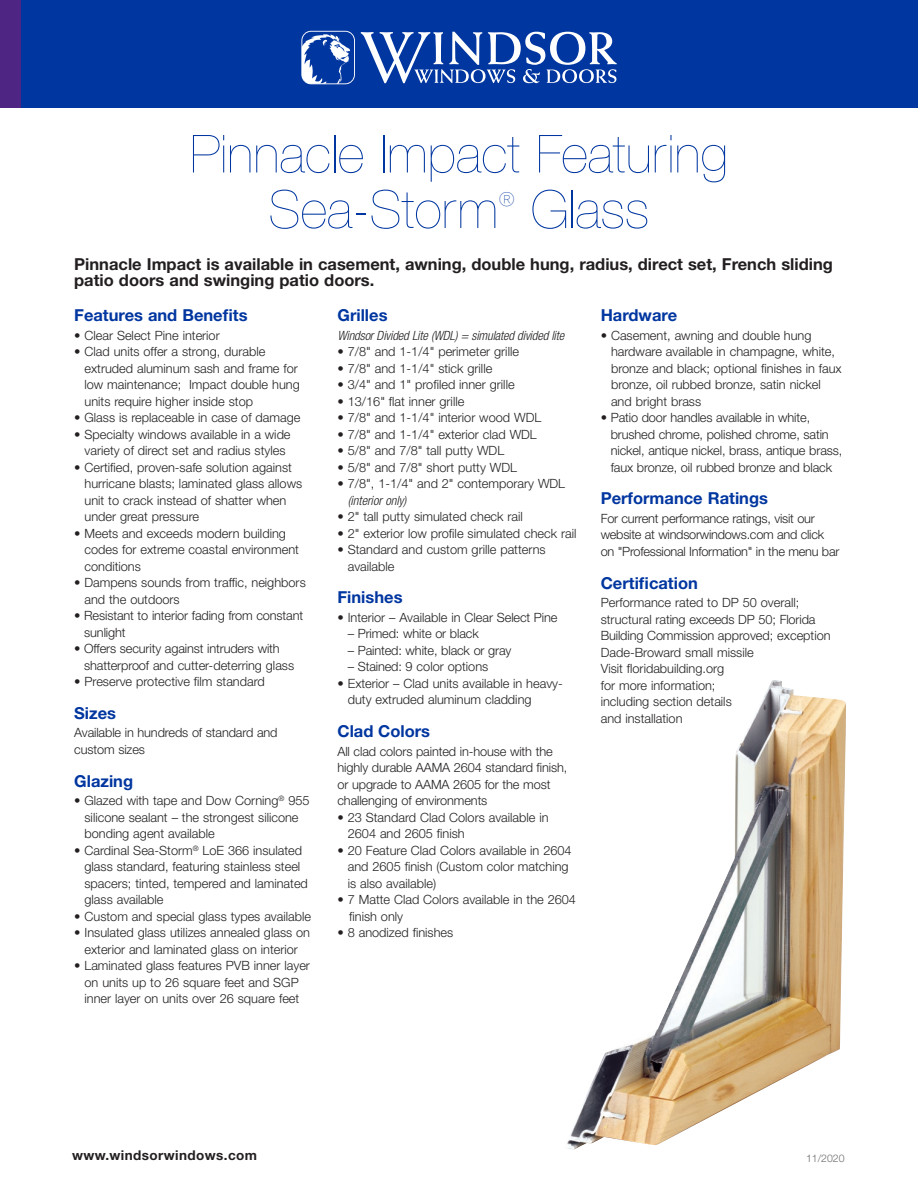
<style>
.page{position:relative;width:918px;height:1188px;background:#fff}
.page>*{position:absolute;margin:0;border:0;box-sizing:border-box;transform-origin:0 0}
.t1{font:200 52.5px/55.5px "Helvetica Neue LT Std";color:#0036a0}
.t2{font:200 19.2px "Helvetica Neue LT Std";color:#0036a0}
.t3{font:700 16.5px/16.5px "Helvetica Neue LT Std";color:#231f20}
.t4{font:700 16.5px "Helvetica Neue LT Std";color:#0036a0}
.t5{font:700 13.5px "Helvetica Neue LT Std";letter-spacing:.03em;color:#231f20}
.t6{font:300 12.75px/16.5px "Helvetica Neue LT Std";color:#231f20}
.t7{font:300 12.75px/16.5px "Helvetica Neue LT Std";letter-spacing:-.02em;color:#231f20}
.t8{font:italic 300 condensed 12.75px "Helvetica Neue LT Std";letter-spacing:-.01em;color:#231f20}
.t9{font:300 10.5px "Helvetica Neue LT Std";color:#6c6d70}
</style>
<div class="page">
<div style="left:0;top:0;width:918px;height:108px;background:#0036a0"></div>
<svg style="left:361px;top:32px;width:256px;height:51px"></svg>
<svg style="left:301px;top:31px;width:54px;height:53px"></svg>
<div style="left:0;top:0;width:20px;height:108px;background:#4e2582"></div>
<img style="left:567px;top:680px;width:279px;height:469px">
<h1 class="t1" style="left:269px;top:126px;width:461px;text-indent:-79px">Pinnacle Impact Featuring<br>Sea-Storm</h1>
<h2 class="t2" style="left:499px;top:189px;width:17px">®</h2>
<h1 class="t1" style="left:531px;top:181px;width:120px">Glass</h1>
<p class="t3" style="left:74px;top:255px;width:760px">Pinnacle Impact is available in casement, awning, double hung, radius, direct set, French sliding patio doors and swinging patio doors.</p>
<p class="t4" style="left:74px;top:305px;width:175px">Features and Benefits</p>
<p class="t6" style="left:74px;top:327px;width:147px">• Clear Select Pine interior</p>
<p class="t6" style="left:85px;top:343px;width:217px;text-indent:-10px">• Clad units offer a strong, durable extruded aluminum sash and frame for low maintenance; Impact double hung units require higher inside stop</p>
<p class="t6" style="left:74px;top:409px;width:228px">• Glass is replaceable in case of damage</p>
<p class="t6" style="left:74px;top:426px;width:218px;text-align:center">• Specialty windows available in a wide variety of direct set and radius styles</p>
<p class="t6" style="left:85px;top:459px;width:219px;text-indent:-10px">• Certified, proven-safe solution against hurricane blasts; laminated glass allows unit to crack instead of shatter when under great pressure</p>
<p class="t6" style="left:85px;top:525px;width:216px;text-indent:-10px">• Meets and exceeds modern building codes for extreme coastal environment conditions</p>
<p class="t6" style="left:85px;top:574px;width:223px;text-indent:-10px">• Dampens sounds from traffic, neighbors and the outdoors</p>
<p class="t6" style="left:84px;top:607px;width:221px;text-indent:-10px">• Resistant to interior fading from constant sunlight</p>
<p class="t6" style="left:84px;top:640px;width:211px;text-indent:-10px">• Offers security against intruders with shatterproof and cutter-deterring glass</p>
<p class="t6" style="left:74px;top:673px;width:192px">• Preserve protective film standard</p>
<p class="t4" style="left:74px;top:703px;width:43px">Sizes</p>
<p class="t6" style="left:74px;top:724px;width:205px">Available in hundreds of standard and custom sizes</p>
<p class="t4" style="left:74px;top:771px;width:60px">Glazing</p>
<p class="t6" style="left:85px;top:792px;width:227px;text-indent:-10px">• Glazed with tape and Dow Corning<sup>®</sup> 955 silicone sealant – the strongest silicone bonding agent available</p>
<p class="t6" style="left:85px;top:842px;width:225px;text-indent:-10px">• Cardinal Sea-Storm<sup>®</sup> LoE 366 insulated glass standard, featuring stainless steel spacers; tinted, tempered and laminated glass available</p>
<p class="t6" style="left:74px;top:908px;width:238px">• Custom and special glass types available</p>
<p class="t6" style="left:74px;top:924px;width:237px;text-align:center">• Insulated glass utilizes annealed glass on exterior and laminated glass on interior</p>
<p class="t6" style="left:74px;top:957px;width:237px;text-align:center">• Laminated glass features PVB inner layer on units up to 26 square feet and SGP inner layer on units over 26 square feet</p>
<p class="t4" style="left:338px;top:305px;width:52px">Grilles</p>
<p class="t8" style="left:338px;top:328px;width:228px">Windsor Divided Lite (WDL) = simulated divided lite</p>
<p class="t6" style="left:338px;top:343px;width:183px">• 7/8" and 1-1/4" perimeter grille</p>
<p class="t6" style="left:338px;top:360px;width:156px">• 7/8" and 1-1/4" stick grille</p>
<p class="t6" style="left:338px;top:376px;width:179px">• 3/4" and 1" profiled inner grille</p>
<p class="t6" style="left:338px;top:393px;width:128px">• 13/16" flat inner grille</p>
<p class="t6" style="left:338px;top:409px;width:205px">• 7/8" and 1-1/4" interior wood WDL</p>
<p class="t6" style="left:338px;top:426px;width:201px">• 7/8" and 1-1/4" exterior clad WDL</p>
<p class="t6" style="left:338px;top:442px;width:168px">• 5/8" and 7/8" tall putty WDL</p>
<p class="t6" style="left:338px;top:459px;width:181px">• 5/8" and 7/8" short putty WDL</p>
<p class="t6" style="left:338px;top:475px;width:229px">• 7/8", 1-1/4" and 2" contemporary WDL</p>
<p class="t8" style="left:348px;top:493px;width:60px">(interior only)</p>
<p class="t6" style="left:338px;top:508px;width:187px">• 2" tall putty simulated check rail</p>
<p class="t6" style="left:338px;top:525px;width:240px">• 2" exterior low profile simulated check rail</p>
<p class="t6" style="left:348px;top:541px;width:199px;text-indent:-10px">• Standard and custom grille patterns available</p>
<p class="t4" style="left:338px;top:587px;width:67px">Finishes</p>
<p class="t6" style="left:338px;top:609px;width:221px">• Interior – Available in Clear Select Pine</p>
<p class="t6" style="left:348px;top:625px;width:132px">– Primed: white or black</p>
<p class="t6" style="left:348px;top:642px;width:165px">– Painted: white, black or gray</p>
<p class="t6" style="left:348px;top:658px;width:142px">– Stained: 9 color options</p>
<p class="t6" style="left:348px;top:675px;width:217px;text-indent:-10px">• Exterior – Clad units available in heavy&shy;duty extruded aluminum cladding</p>
<p class="t4" style="left:338px;top:721px;width:94px">Clad Colors</p>
<p class="t6" style="left:338px;top:743px;width:231px">All clad colors painted in-house with the highly durable AAMA 2604 standard finish, or upgrade to AAMA 2605 for the most challenging of environments</p>
<p class="t6" style="left:348px;top:809px;width:202px;text-indent:-10px">• 23 Standard Clad Colors available in<br>2604 and 2605 finish</p>
<p class="t6" style="left:348px;top:842px;width:225px;text-indent:-10px">• 20 Feature Clad Colors available in 2604 and 2605 finish (Custom color matching is also available)</p>
<p class="t6" style="left:349px;top:891px;width:228px;text-indent:-12px">• 7 Matte Clad Colors available in the 2604 finish only</p>
<p class="t6" style="left:338px;top:924px;width:117px">• 8 anodized finishes</p>
<p class="t4" style="left:601px;top:305px;width:78px">Hardware</p>
<p class="t6" style="left:611px;top:327px;width:232px;text-indent:-10px">• Casement, awning and double hung hardware available in champagne, white, bronze and black; optional finishes in faux bronze, oil rubbed bronze, satin nickel and bright brass</p>
<p class="t6" style="left:611px;top:409px;width:233px;text-indent:-10px">• Patio door handles available in white, brushed chrome, polished chrome, satin nickel, antique nickel, brass, antique brass, faux bronze, oil rubbed bronze and black</p>
<p class="t4" style="left:601px;top:488px;width:169px">Performance Ratings</p>
<p class="t7" style="left:601px;top:510px;width:240px">For current performance ratings, visit our website at windsorwindows.com and click on "Professional Information" in the menu bar</p>
<p class="t4" style="left:601px;top:573px;width:99px">Certification</p>
<p class="t6" style="left:601px;top:594px;width:231px">Performance rated to DP 50 overall; structural rating exceeds DP 50; Florida<br>Building Commission approved; exception<br>Dade-Broward small missile<br>Visit floridabuilding.org<br>for more information;<br>including section details<br>and installation</p>
<p class="t5" style="left:72px;top:1147px;width:187px">www.windsorwindows.com</p>
<p class="t9" style="left:806px;top:1152px;width:40px">11/2020</p>
</div>
